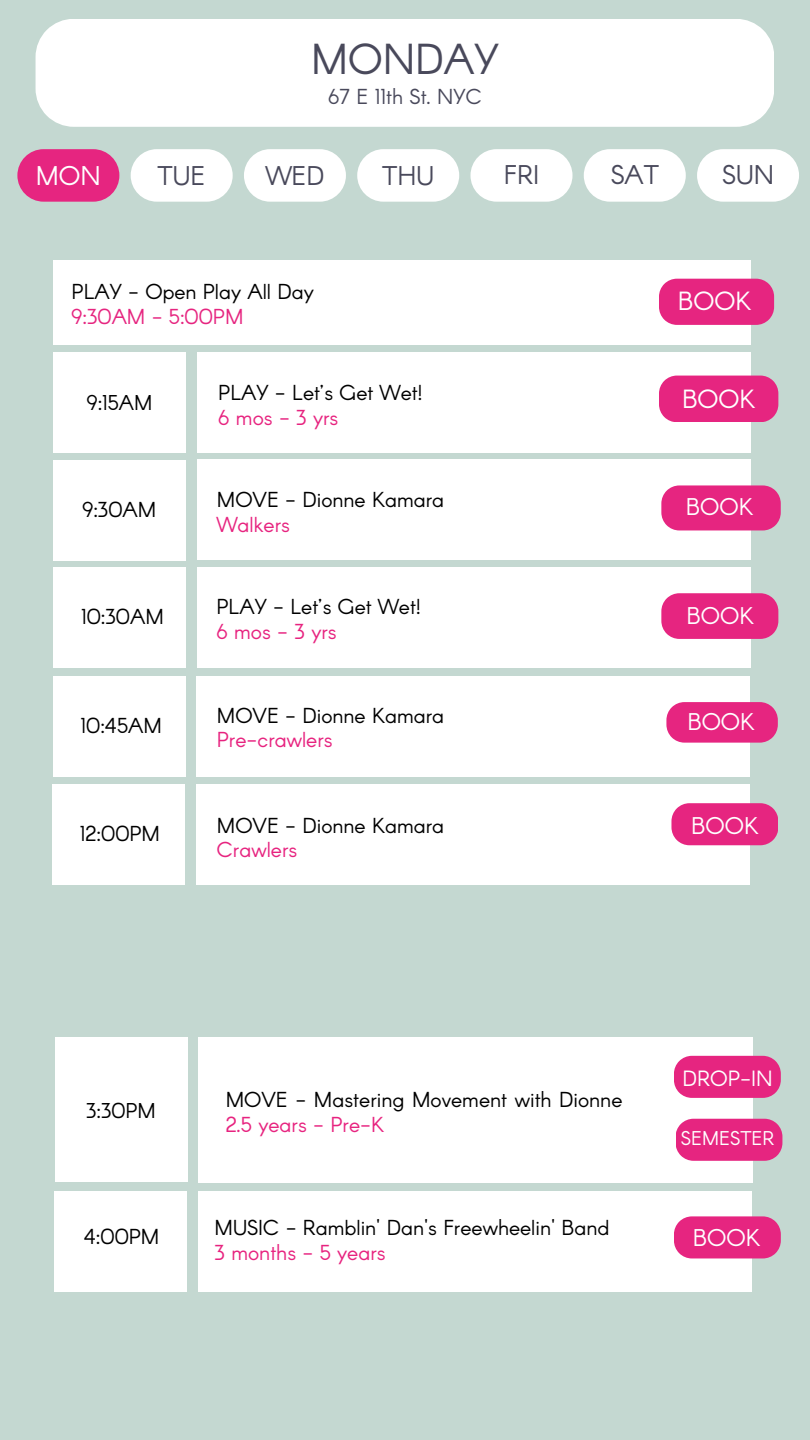
<style>
.page{position:relative;width:810px;height:1440px;background:#c4d8d1}
.page>*{position:absolute;margin:0;border:0;box-sizing:border-box;transform-origin:0 0}
.t1{font:42.4px "Arcon";color:#49495b}
.t2{font:26.5px "Arcon";color:#49495b}
.t3{font:26.5px "Arcon";color:#fff}
.t4{font:25.7px "Arcon";color:#fff}
.t5{font:23.7px "Arcon";color:#fff}
.t6{font:23.6px "Arcon";color:#fff}
.t7{font:21.6px "Arcon";color:#fff}
.t8{font:21.2px/25.1px "Arcon";color:#000}
.t9{font:21.2px "Arcon";color:#e7237f}
.t10{font:21.2px "Arcon";color:#49495b}
.t11{font:21.2px "Arcon";color:#e62580}
.t12{font:21px "Arcon";color:#000}
.t13{font:19.5px "Arcon";color:#fff}
.s1{color:#e7237f}
</style>
<div class="page">
<div style="left:17px;top:149px;width:102px;height:53px;background:#e62580"></div>
<div style="left:131px;top:149px;width:102px;height:53px;background:#fff"></div>
<div style="left:244px;top:149px;width:102px;height:53px;background:#fff"></div>
<div style="left:357px;top:149px;width:102px;height:53px;background:#fff"></div>
<div style="left:471px;top:149px;width:102px;height:53px;background:#fff"></div>
<div style="left:584px;top:149px;width:102px;height:53px;background:#fff"></div>
<div style="left:36px;top:19px;width:738px;height:108px;background:#fff"></div>
<div style="left:697px;top:149px;width:102px;height:53px;background:#fff"></div>
<div style="left:53px;top:260px;width:698px;height:84px;background:#fff"></div>
<div style="left:53px;top:352px;width:133px;height:100px;background:#fff"></div>
<svg style="left:659px;top:279px;width:115px;height:46px;background:#e52f85"></svg>
<div style="left:197px;top:460px;width:554px;height:100px;background:#fff"></div>
<svg style="left:661px;top:485px;width:120px;height:45px;background:#e53186"></svg>
<div style="left:53px;top:460px;width:133px;height:100px;background:#fff"></div>
<div style="left:197px;top:352px;width:554px;height:100px;background:#fff"></div>
<div style="left:659px;top:376px;width:119px;height:46px;background:#e62580"></div>
<div style="left:197px;top:567px;width:554px;height:101px;background:#fff"></div>
<svg style="left:661px;top:593px;width:117px;height:46px;background:#e53186"></svg>
<div style="left:53px;top:568px;width:133px;height:100px;background:#fff"></div>
<div style="left:196px;top:676px;width:554px;height:100px;background:#fff"></div>
<svg style="left:666px;top:702px;width:112px;height:41px;background:#e53488"></svg>
<div style="left:53px;top:676px;width:132px;height:100px;background:#fff"></div>
<div style="left:196px;top:784px;width:554px;height:101px;background:#fff"></div>
<svg style="left:671px;top:803px;width:107px;height:42px;background:#e53287"></svg>
<div style="left:52px;top:785px;width:133px;height:100px;background:#fff"></div>
<div style="left:198px;top:1191px;width:554px;height:100px;background:#fff"></div>
<svg style="left:674px;top:1216px;width:107px;height:42px;background:#e53287"></svg>
<div style="left:55px;top:1191px;width:132px;height:100px;background:#fff"></div>
<div style="left:198px;top:1037px;width:554px;height:146px;background:#fff"></div>
<svg style="left:674px;top:1056px;width:107px;height:42px;background:#e53186"></svg>
<div style="left:55px;top:1037px;width:132px;height:145px;background:#fff"></div>
<svg style="left:676px;top:1119px;width:106px;height:42px;background:#e53086"></svg>
<p class="t1" style="left:311px;top:32px;width:189px">MONDAY</p>
<h2 class="t10" style="left:328px;top:83px;width:155px">67 E 11th St. NYC</h2>
<h1 class="t3" style="left:36px;top:158px;width:67px">MON</h1>
<p class="t2" style="left:158px;top:158px;width:49px">TUE</p>
<p class="t2" style="left:266px;top:158px;width:60px">WED</p>
<h2 class="t2" style="left:382px;top:158px;width:53px">THU</h2>
<p class="t2" style="left:504px;top:158px;width:37px">FRI</p>
<h2 class="t2" style="left:611px;top:158px;width:50px">SAT</h2>
<p class="t2" style="left:722px;top:158px;width:53px">SUN</p>
<p class="t8" style="left:72px;top:278px;width:244px">PLAY - Open Play All Day</p>
<h2 class="t11" style="left:72px;top:303px;width:173px">9:30AM - 5:00PM</h2>
<h2 class="t4" style="left:678px;top:285px;width:75px">BOOK</h2>
<p class="t12" style="left:87px;top:389px;width:67px">9:15AM</p>
<h2 class="t8" style="left:82px;top:496px;width:75px">9:30AM</h2>
<p class="t8" style="left:218px;top:379px;width:206px">PLAY - Let’s Get Wet!</p>
<p class="t4" style="left:682px;top:382px;width:75px">BOOK</p>
<h2 class="t9" style="left:218px;top:404px;width:122px">6 mos - 3 yrs</h2>
<p class="t8" style="left:217px;top:486px;width:229px">MOVE - Dionne Kamara</p>
<p class="t5" style="left:686px;top:491px;width:69px">BOOK</p>
<h2 class="t9" style="left:217px;top:511px;width:75px">Walkers</h2>
<p class="t8" style="left:216px;top:593px;width:206px">PLAY - Let’s Get Wet!</p>
<h3 class="t9" style="left:216px;top:618px;width:122px">6 mos - 3 yrs</h3>
<p class="t8" style="left:81px;top:603px;width:84px">10:30AM</p>
<h4 class="t6" style="left:687px;top:600px;width:69px">BOOK</h4>
<h4 class="t8" style="left:217px;top:701px;width:229px">MOVE - Dionne Kamara</h4>
<p class="t9" style="left:217px;top:726px;width:117px">Pre-crawlers</p>
<h2 class="t8" style="left:80px;top:711px;width:83px">10:45AM</h2>
<p class="t6" style="left:687px;top:707px;width:69px">BOOK</p>
<p class="t8" style="left:80px;top:820px;width:82px">12:00PM</p>
<p class="t8" style="left:217px;top:812px;width:229px">MOVE - Dionne Kamara</p>
<h3 class="t9" style="left:217px;top:836px;width:82px">Crawlers</h3>
<h4 class="t6" style="left:691px;top:810px;width:69px">BOOK</h4>
<h4 class="t12" style="left:86px;top:1097px;width:71px">3:30PM</h4>
<p class="t8" style="left:226px;top:1086px;width:398px">MOVE - Mastering Movement with Dionne<br><span class="s1">2.5 years - Pre-K</span></p>
<h4 class="t8" style="left:84px;top:1223px;width:77px">4:00PM</h4>
<p class="t8" style="left:215px;top:1214px;width:396px">MUSIC - Ramblin' Dan's Freewheelin' Band</p>
<p class="t9" style="left:215px;top:1239px;width:173px">3 months - 5 years</p>
<p class="t7" style="left:683px;top:1065px;width:92px">DROP-IN</p>
<h3 class="t13" style="left:681px;top:1126px;width:95px">SEMESTER</h3>
<h3 class="t5" style="left:693px;top:1222px;width:69px">BOOK</h3>
</div>
